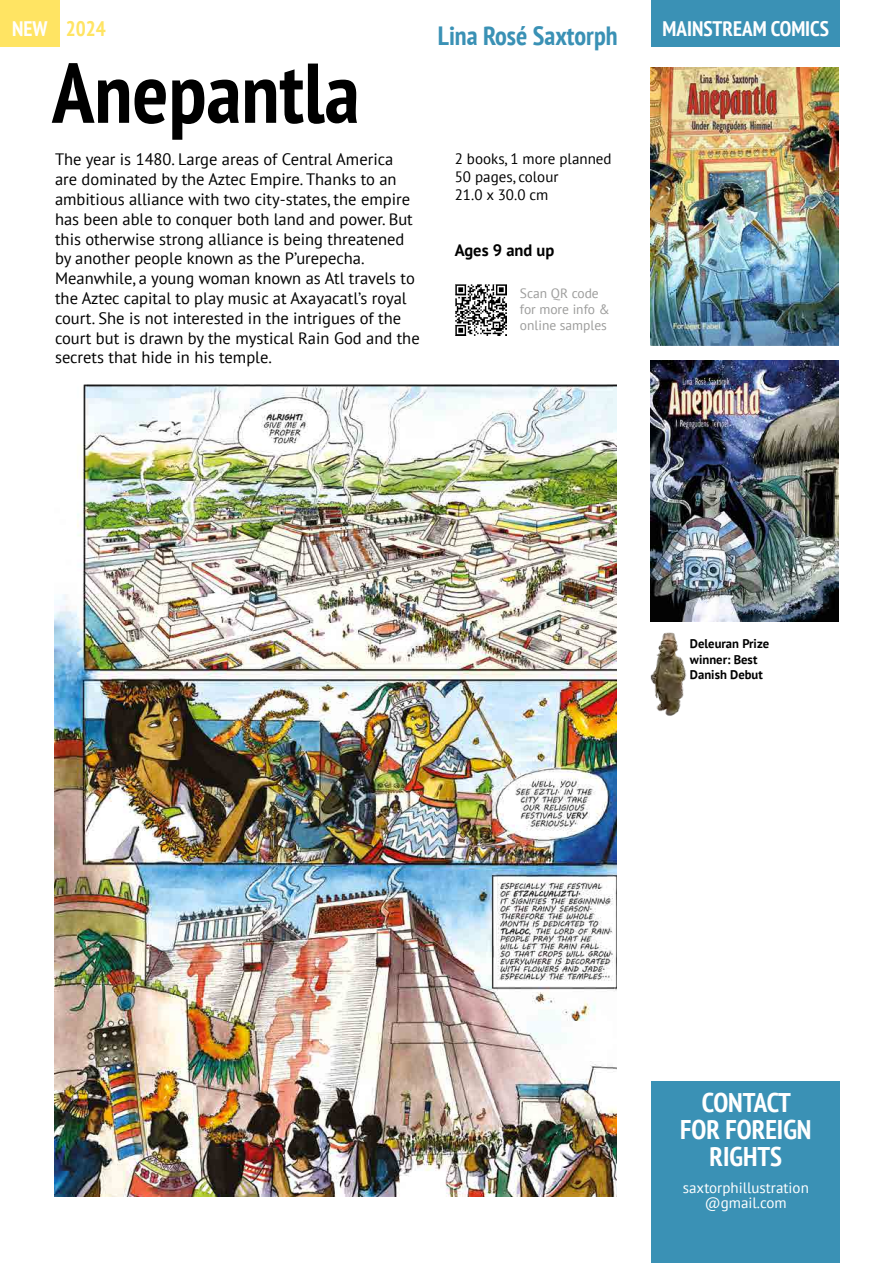
<style>
.page{position:relative;width:893px;height:1263px;background:#fff}
.page>*{position:absolute;margin:0;border:0;box-sizing:border-box;transform-origin:0 0}
.t1{font:700 condensed 84.6px "PT Sans";color:#000}
.t2{font:700 condensed 27px/27px "PT Sans";color:#fff;text-align:center}
.t3{font:700 condensed 26.4px "PT Sans";color:#3a91b5}
.t4{font:700 condensed 21px "PT Sans";color:#fff}
.t5{font:700 condensed 21px "PT Sans";color:#ffe463}
.t6{font:16.5px/19.8px "PT Sans";color:#000}
.t7{font:700 16.5px "PT Sans";color:#000}
.t8{font:15px/18px "PT Sans";color:#000}
.t9{font:15px/15px "PT Sans";color:#fff;text-align:center}
.t10{font:13.5px/16.2px "PT Sans";color:#9d9d9c}
.t11{font:700 12.6px/15.1px "PT Sans";color:#000}
.s1{color:#fff}
</style>
<div class="page">
<img style="left:651px;top:68px;width:188px;height:277px">
<div style="left:652px;top:1081px;width:188px;height:182px;background:#3a91b5"></div>
<div style="left:652px;top:0;width:188px;height:47px;background:#3a91b5"></div>
<div style="left:0;top:0;width:59px;height:46px;background:#ffe463"></div>
<img style="left:54px;top:384px;width:562px;height:812px">
<img style="left:651px;top:361px;width:188px;height:260px">
<img style="left:455px;top:285px;width:51px;height:51px">
<img style="left:650px;top:632px;width:37px;height:84px">
<p class="t5" style="left:12px;top:15px;width:95px"><span class="s1">NEW</span> 2024</p>
<h1 class="t1" style="left:52px;top:37px;width:309px">Anepantla</h1>
<h3 class="t3" style="left:438px;top:18px;width:181px">Lina Rosé Saxtorph</h3>
<p class="t6" style="left:55px;top:149px;width:366px">The year is 1480. Large areas of Central America<br>are dominated by the Aztec Empire. Thanks to an ambitious alliance with two city-states, the empire has been able to conquer both land and power. But this otherwise strong alliance is being threatened by another people known as the P’urepecha.<br>Meanwhile, a young woman known as Atl travels to the Aztec capital to play music at Axayacatl’s royal court. She is not interested in the intrigues of the court but is drawn by the mystical Rain God and the secrets that hide in his temple.</p>
<p class="t8" style="left:455px;top:150px;width:158px">2 books, 1 more planned<br>50 pages, colour<br>21.0 x 30.0 cm</p>
<p class="t7" style="left:455px;top:239px;width:101px">Ages 9 and up</p>
<p class="t10" style="left:520px;top:285px;width:91px">Scan QR code for more info &amp; online samples</p>
<p class="t4" style="left:663px;top:15px;width:168px">MAINSTREAM COMICS</p>
<p class="t11" style="left:690px;top:636px;width:81px">Deleuran Prize winner: Best<br>Danish Debut</p>
<h2 class="t2" style="left:680px;top:1089px;width:133px">CONTACT<br>FOR FOREIGN<br>RIGHTS</h2>
<p class="t9" style="left:683px;top:1180px;width:128px">saxtorphillustration @gmail.com</p>
</div>
